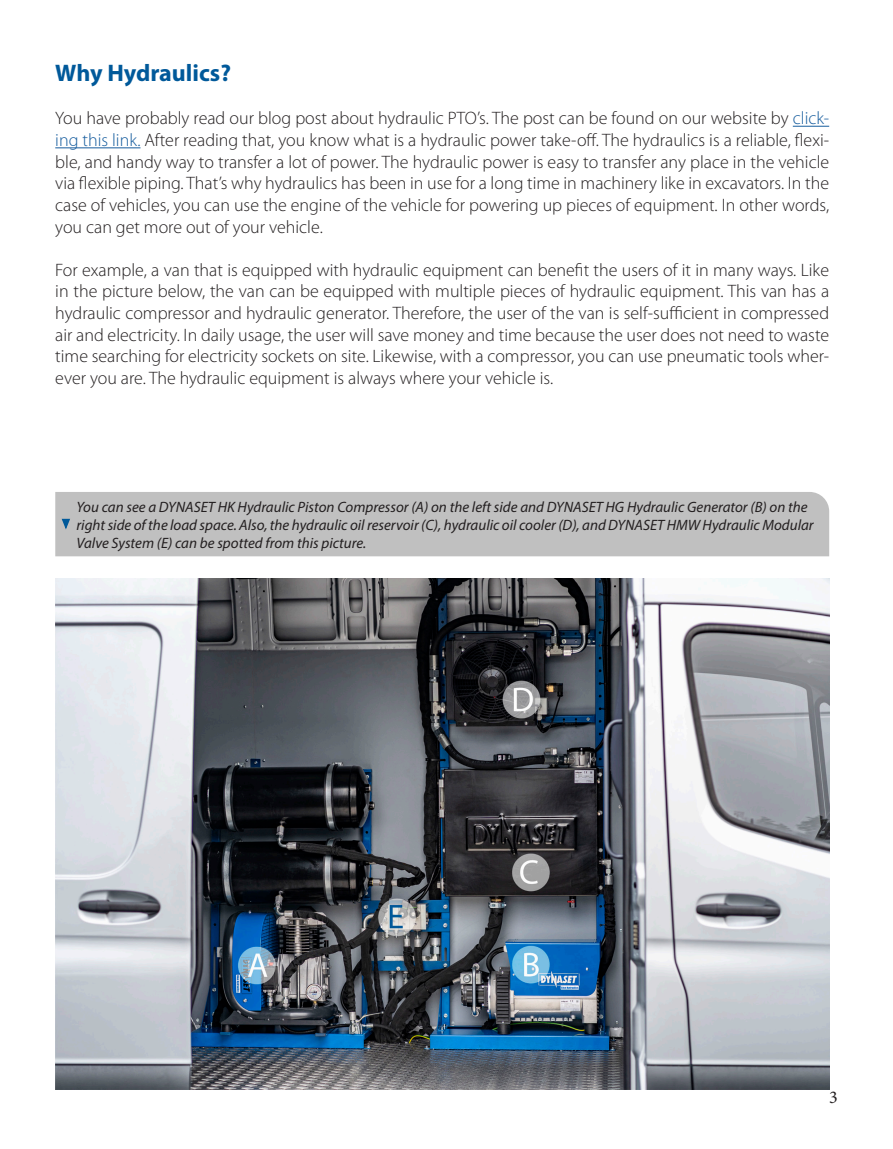
<style>
.page{position:relative;width:893px;height:1149px;background:#fff}
.page>*{position:absolute;margin:0;border:0;box-sizing:border-box;transform-origin:0 0}
.Header_l3bluebold{font:700 24px "Myriad Pro";color:#00599a}
.Leipäteksti{font:300 18px/21.6px "Myriad Pro";color:#231f20;text-align:justify}
.t1{font:18px "Minion Pro";color:#231f20}
.Kuvatekstit_vas{font:italic 15px/18px "Myriad Pro";color:#231f20}
.s1{color:#175d9e}
</style>
<div class="page">
<hr style="left:793px;top:126px;width:36px;height:1px;background:#175d9e">
<hr style="left:55px;top:147px;width:85px;height:1px;background:#175d9e">
<img style="left:55px;top:578px;width:774px;height:511px">
<div style="left:55px;top:492px;width:774px;height:64px;background:#c0c0c0"></div>
<svg style="left:61px;top:518px;width:10px;height:11px"></svg>
<p class="Header_l3bluebold" style="left:55px;top:57px;width:177px">Why Hydraulics?</p>
<p class="Leipäteksti" style="left:55px;top:108px;width:775px">You have probably read our blog post about hydraulic PTO’s. The post can be found on our website by <span class="s1">click&shy;ing this link.</span> After reading that, you know what is a hydraulic power take-off. The hydraulics is a reliable, flexi&shy;ble, and handy way to transfer a lot of power. The hydraulic power is easy to transfer any place in the vehicle via flexible piping. That’s why hydraulics has been in use for a long time in machinery like in excavators. In the case of vehicles, you can use the engine of the vehicle for powering up pieces of equipment. In other words, you can get more out of your vehicle.</p>
<p class="Leipäteksti" style="left:55px;top:259px;width:775px">For example, a van that is equipped with hydraulic equipment can benefit the users of it in many ways. Like in the picture below, the van can be equipped with multiple pieces of hydraulic equipment. This van has a hydraulic compressor and hydraulic generator. Therefore, the user of the van is self-sufficient in compressed air and electricity. In daily usage, the user will save money and time because the user does not need to waste time searching for electricity sockets on site. Likewise, with a compressor, you can use pneumatic tools wher&shy;ever you are. The hydraulic equipment is always where your vehicle is.</p>
<p class="Kuvatekstit_vas" style="left:77px;top:497px;width:739px">You can see a DYNASET HK Hydraulic Piston Compressor (A) on the left side and DYNASET HG Hydraulic Generator (B) on the right side of the load space. Also, the hydraulic oil reservoir (C), hydraulic oil cooler (D), and DYNASET HMW Hydraulic Modular<br>Valve System (E) can be spotted from this picture.</p>
<p class="t1" style="left:829px;top:1084px;width:10px">3</p>
</div>
